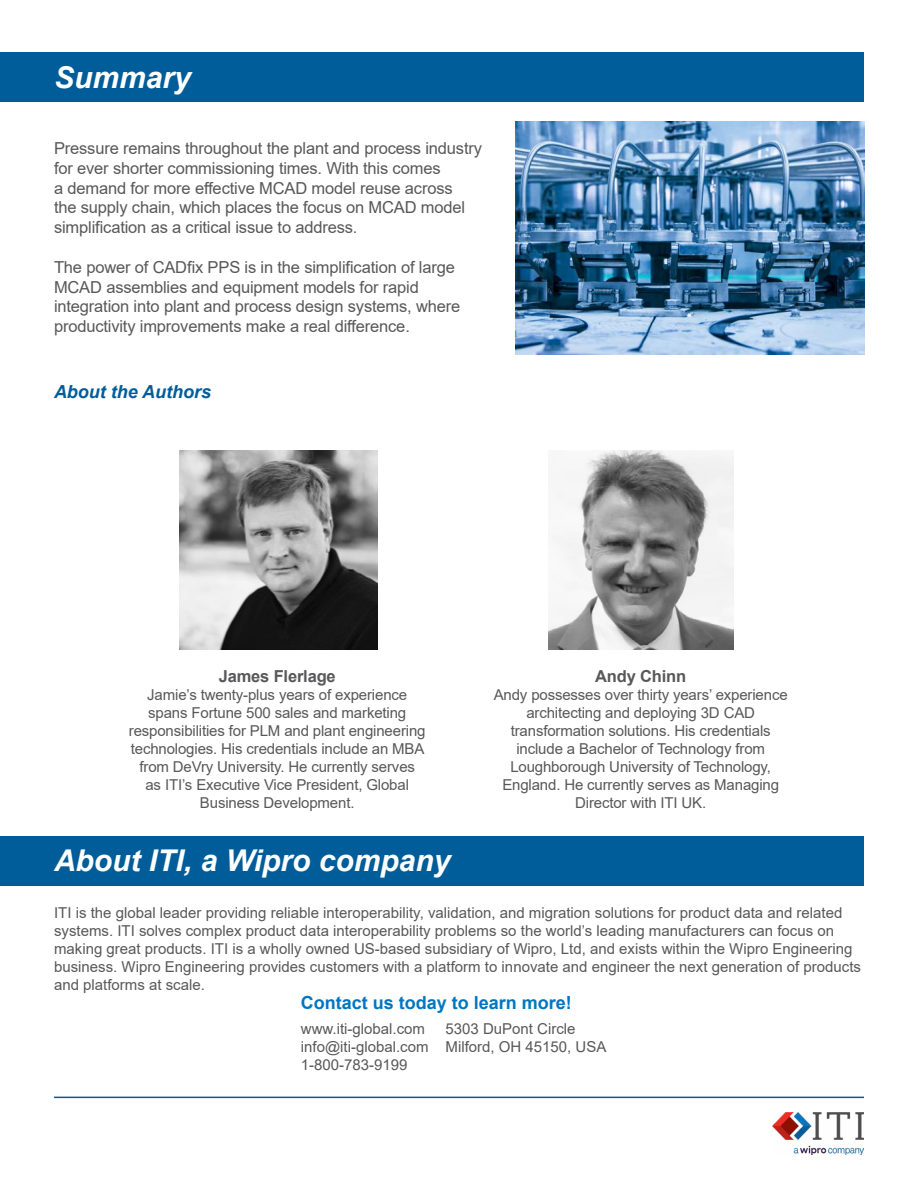
<style>
.page{position:relative;width:918px;height:1188px;background:#fff}
.page>*{position:absolute;margin:0;border:0;box-sizing:border-box;transform-origin:0 0}
.t1{font:italic 700 30px "Arial";color:#fff}
.t2{font:700 18px "Arial";color:#0076c0}
.t3{font:italic 700 18px "Arial";color:#005d9a}
.t4{font:16.5px/19.8px "Arial";letter-spacing:-.01em;color:#58585a}
.t5{font:700 16.5px "Arial";letter-spacing:-.01em;color:#58585a}
.t6{font:15px/18px "Arial";color:#58585a}
</style>
<div class="page">
<img style="left:772px;top:1113px;width:92px;height:42px">
<hr style="left:54px;top:1097px;width:810px;height:1px;background:#005d9a">
<div style="left:0;top:836px;width:864px;height:50px;background:#005d9a"></div>
<div style="left:0;top:52px;width:864px;height:50px;background:#005d9a"></div>
<img style="left:515px;top:122px;width:349px;height:232px">
<img style="left:180px;top:451px;width:198px;height:198px">
<img style="left:548px;top:451px;width:185px;height:198px">
<h1 class="t1" style="left:54px;top:57px;width:138px">Summary</h1>
<p class="t4" style="left:54px;top:138px;width:430px">Pressure remains throughout the plant and process industry for ever shorter commissioning times. With this comes<br>a demand for more effective MCAD model reuse across<br>the supply chain, which places the focus on MCAD model simplification as a critical issue to address.</p>
<p class="t4" style="left:54px;top:257px;width:408px">The power of CADfix PPS is in the simplification of large MCAD assemblies and equipment models for rapid integration into plant and process design systems, where productivity improvements make a real difference.</p>
<p class="t3" style="left:54px;top:379px;width:159px">About the Authors</p>
<p class="t5" style="left:219px;top:664px;width:119px">James Flerlage</p>
<p class="t6" style="left:129px;top:685px;width:298px;text-align:center">Jamie’s twenty-plus years of experience spans Fortune 500 sales and marketing responsibilities for PLM and plant engineering technologies. His credentials include an MBA from DeVry University. He currently serves<br>as ITI’s Executive Vice President, Global Business Development.</p>
<h1 class="t1" style="left:54px;top:841px;width:398px">About ITI, a Wipro company</h1>
<p class="t5" style="left:595px;top:664px;width:93px">Andy Chinn</p>
<p class="t6" style="left:494px;top:685px;width:295px;text-align:center">Andy possesses over thirty years’ experience architecting and deploying 3D CAD transformation solutions. His credentials include a Bachelor of Technology from Loughborough University of Technology, England. He currently serves as Managing Director with ITI UK.</p>
<p class="t6" style="left:54px;top:904px;width:809px">ITI is the global leader providing reliable interoperability, validation, and migration solutions for product data and related systems. ITI solves complex product data interoperability problems so the world’s leading manufacturers can focus on making great products. ITI is a wholly owned US-based subsidiary of Wipro, Ltd, and exists within the Wipro Engineering business. Wipro Engineering provides customers with a platform to innovate and engineer the next generation of products and platforms at scale.</p>
<p class="t2" style="left:301px;top:990px;width:273px">Contact us today to learn more!</p>
<p class="t6" style="left:301px;top:1020px;width:129px">www.iti-global.com info@iti-global.com<br>1-800-783-9199</p>
<p class="t6" style="left:446px;top:1020px;width:162px">5303 DuPont Circle<br>Milford, OH 45150, USA</p>
</div>
